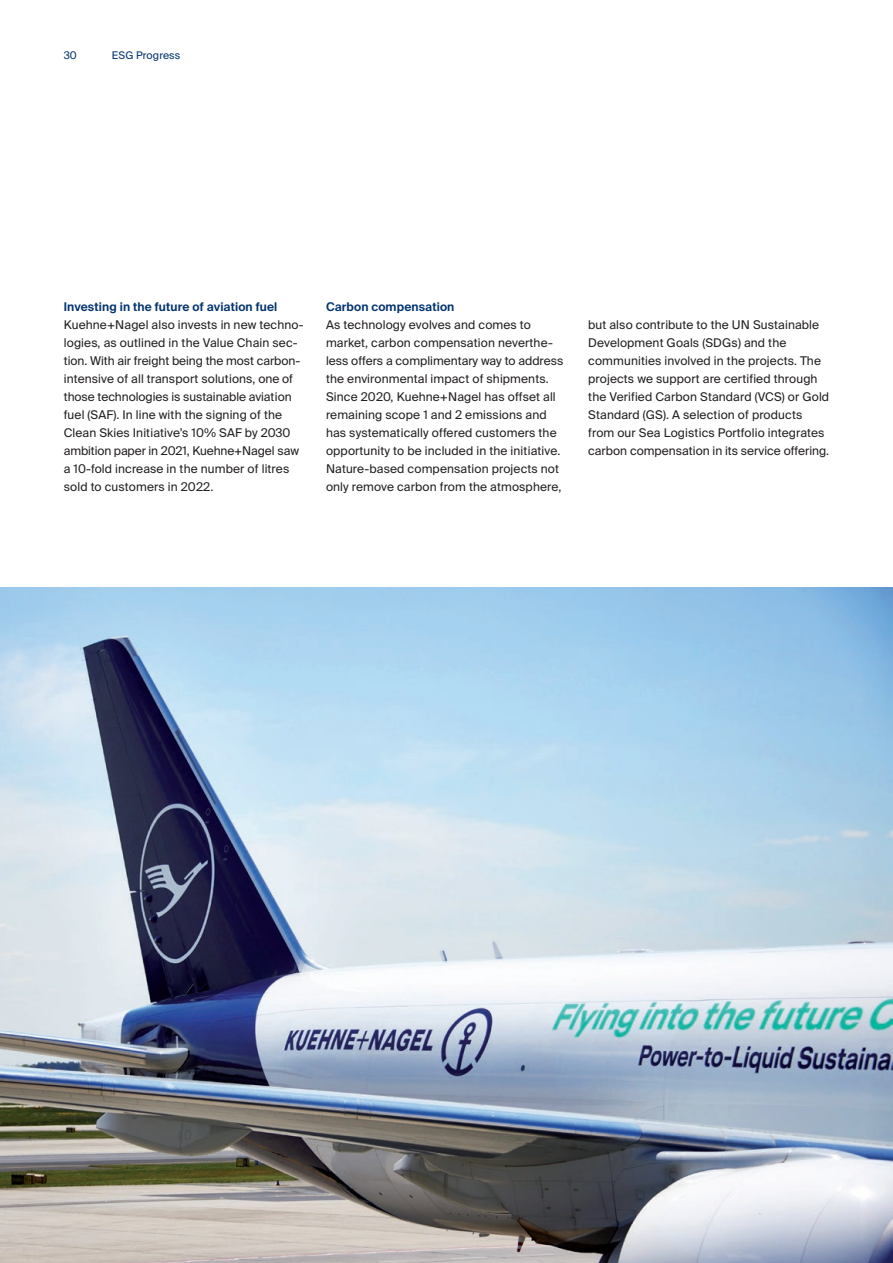
<style>
.page{position:relative;width:893px;height:1263px;background:#fff}
.page>*{position:absolute;margin:0;border:0;box-sizing:border-box;transform-origin:0 0}
.t1{font:12px/18px "Suisse Intl";letter-spacing:.01em;color:#231f20}
.t2{font:600 12px "Suisse Intl";letter-spacing:.01em;color:#00326d}
.t3{font:10.5px "Suisse Intl";letter-spacing:.01em;color:#00326d}
</style>
<div class="page">
<img style="left:0;top:587px;width:893px;height:676px">
<p class="t3" style="left:64px;top:49px;width:15px">30</p>
<p class="t3" style="left:112px;top:49px;width:70px">ESG Progress</p>
<p class="t2" style="left:326px;top:300px;width:130px">Carbon compensation</p>
<p class="t1" style="left:326px;top:316px;width:239px">As technology evolves and comes to market, carbon compensation neverthe&shy;less offers a complimentary way to address the environmental impact of shipments.<br>Since 2020, Kuehne+Nagel has offset all remaining scope 1 and 2 emissions and has systematically offered customers the opportunity to be included in the initiative.<br>Nature-based compensation projects not only remove carbon from the atmosphere,</p>
<p class="t2" style="left:64px;top:300px;width:215px">Investing in the future of aviation fuel</p>
<p class="t1" style="left:64px;top:316px;width:242px">Kuehne+Nagel also invests in new techno&shy;logies, as outlined in the Value Chain sec&shy;tion. With air freight being the most carbon&shy;intensive of all transport solutions, one of those technologies is sustainable aviation fuel (SAF). In line with the signing of the Clean Skies Initiative’s 10% SAF by 2030 ambition paper in 2021, Kuehne+Nagel saw a 10-fold increase in the number of litres sold to customers in 2022.</p>
<p class="t1" style="left:588px;top:315px;width:242px">but also contribute to the UN Sustainable Development Goals (SDGs) and the communities involved in the projects. The projects we support are certified through the Verified Carbon Standard (VCS) or Gold Standard (GS). A selection of products from our Sea Logistics Portfolio integrates carbon compensation in its service offering.</p>
</div>
